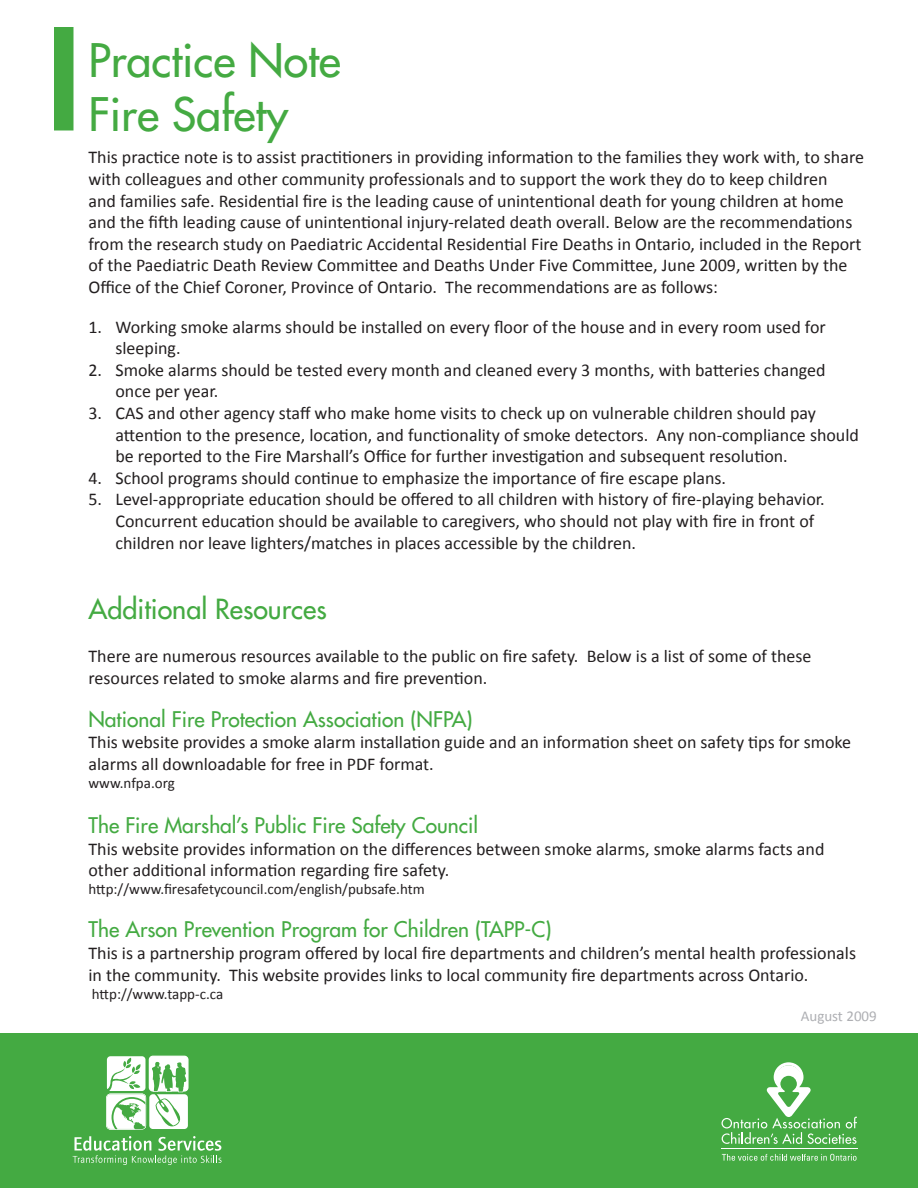
<style>
.page{position:relative;width:918px;height:1188px;background:#fff}
.page>*{position:absolute;margin:0;border:0;box-sizing:border-box;transform-origin:0 0}
.t1{font:500 45px "Futura Std";color:#44aa42}
.t2{font:500 27px "Futura Std";color:#44aa42}
.t3{font:500 21px "Futura Std";color:#44aa42}
.t4{font:18px/21.6px "Calibri";color:#231f20}
.t5{font:15px "Calibri";color:#231f20}
.t6{font:15px "Calibri";color:#aeafb3}
</style>
<div class="page">
<div style="left:54px;top:27px;width:20px;height:103px;background:#44aa42"></div>
<div style="left:0;top:1033px;width:918px;height:155px;background:#44aa42"></div>
<svg style="left:73px;top:1056px;width:149px;height:109px"></svg>
<svg style="left:722px;top:1154px;width:135px;height:7px"></svg>
<hr style="left:721px;top:1148px;width:137px;height:1px;background:#fff">
<svg style="left:722px;top:1062px;width:135px;height:82px"></svg>
<p class="t1" style="left:88px;top:32px;width:254px">Practice Note</p>
<p class="t1" style="left:88px;top:86px;width:201px">Fire Safety</p>
<p class="t4" style="left:88px;top:146px;width:777px">This practice note is to assist practitioners in providing information to the families they work with, to share with colleagues and other community professionals and to support the work they do to keep children<br>and families safe. Residential fire is the leading cause of unintentional death for young children at home and the fifth leading cause of unintentional injury-related death overall. Below are the recommendations from the research study on Paediatric Accidental Residential Fire Deaths in Ontario, included in the Report of the Paediatric Death Review Committee and Deaths Under Five Committee, June 2009, written by the Office of the Chief Coroner, Province of Ontario. The recommendations are as follows:</p>
<p class="t4" style="left:116px;top:315px;width:712px;text-indent:-27px">1. Working smoke alarms should be installed on every floor of the house and in every room used for sleeping.</p>
<p class="t4" style="left:116px;top:358px;width:712px;text-indent:-27px">2. Smoke alarms should be tested every month and cleaned every 3 months, with batteries changed once per year.</p>
<p class="t4" style="left:116px;top:401px;width:745px;text-indent:-27px">3. CAS and other agency staff who make home visits to check up on vulnerable children should pay attention to the presence, location, and functionality of smoke detectors. Any non-compliance should be reported to the Fire Marshall’s Office for further investigation and subsequent resolution.</p>
<p class="t4" style="left:88px;top:466px;width:639px">4. School programs should continue to emphasize the importance of fire escape plans.</p>
<p class="t4" style="left:116px;top:488px;width:711px;text-indent:-27px">5. Level-appropriate education should be offered to all children with history of fire-playing behavior.<br>Concurrent education should be available to caregivers, who should not play with fire in front of children nor leave lighters/matches in places accessible by the children.</p>
<p class="t2" style="left:88px;top:592px;width:240px">Additional Resources</p>
<p class="t4" style="left:88px;top:644px;width:725px">There are numerous resources available to the public on fire safety. Below is a list of some of these resources related to smoke alarms and fire prevention.</p>
<p class="t3" style="left:88px;top:706px;width:386px">National Fire Protection Association (NFPA)</p>
<p class="t4" style="left:88px;top:731px;width:764px">This website provides a smoke alarm installation guide and an information sheet on safety tips for smoke alarms all downloadable for free in PDF format.</p>
<p class="t5" style="left:88px;top:774px;width:88px">www.nfpa.org</p>
<p class="t3" style="left:88px;top:812px;width:391px">The Fire Marshal’s Public Fire Safety Council</p>
<p class="t4" style="left:88px;top:837px;width:738px">This website provides information on the differences between smoke alarms, smoke alarms facts and other additional information regarding fire safety.</p>
<p class="t5" style="left:88px;top:880px;width:338px">http://www.firesafetycouncil.com/english/pubsafe.htm</p>
<p class="t3" style="left:88px;top:916px;width:465px">The Arson Prevention Program for Children (TAPP-C)</p>
<p class="t4" style="left:88px;top:941px;width:769px">This is a partnership program offered by local fire departments and children’s mental health professionals in the community. This website provides links to local community fire departments across Ontario.</p>
<p class="t5" style="left:92px;top:984px;width:133px">http://www.tapp-c.ca</p>
<p class="t6" style="left:801px;top:1007px;width:78px">August 2009</p>
</div>
